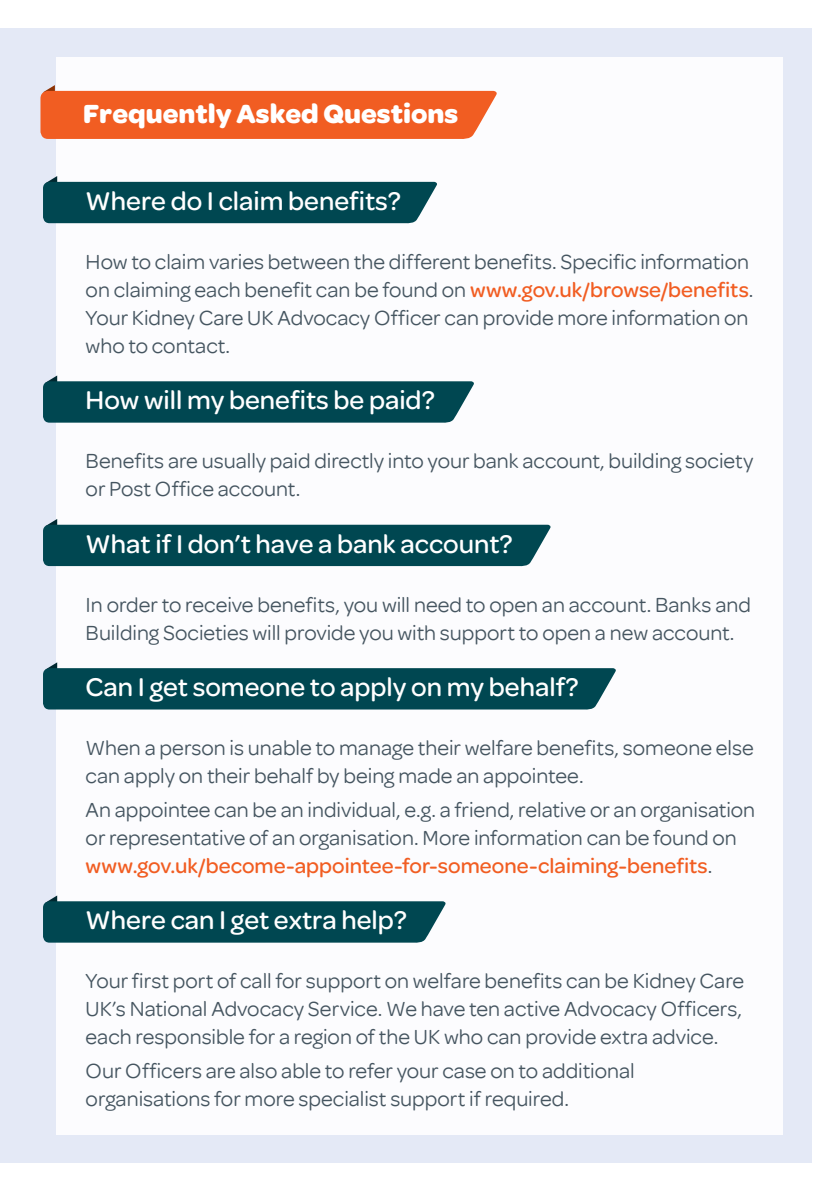
<style>
.page{position:relative;width:840px;height:1191px;background:#fff}
.page>*{position:absolute;margin:0;border:0;box-sizing:border-box;transform-origin:0 0}
.t1{font:700 28px "Omnes";color:#fff}
.t2{font:500 27.4px "Omnes";color:#fff}
.t3{font:22px/28px "Omnes";color:#455560}
.s1{font-weight:500;color:#f15d22}
</style>
<div class="page">
<div style="left:0;top:28px;width:811px;height:1134px;background:#e4e9f6"></div>
<div style="left:57px;top:57px;width:725px;height:1077px;background:#fff"></div>
<svg style="left:43px;top:176px;width:394px;height:47px;background:#24616a"></svg>
<svg style="left:43px;top:375px;width:431px;height:48px;background:#28636c"></svg>
<svg style="left:43px;top:519px;width:508px;height:47px;background:#236069"></svg>
<svg style="left:43px;top:662px;width:573px;height:48px;background:#26626b"></svg>
<svg style="left:43px;top:895px;width:403px;height:48px;background:#28646c"></svg>
<svg style="left:40px;top:85px;width:457px;height:54px;background:#f2723f"></svg>
<p class="t1" style="left:83px;top:97px;width:376px">Frequently Asked Questions</p>
<p class="t2" style="left:85px;top:185px;width:317px">Where do I claim benefits?</p>
<p class="t3" style="left:85px;top:247px;width:669px">How to claim varies between the different benefits. Specific information on claiming each benefit can be found on <span class="s1">www.gov.uk/browse/benefits</span>.<br>Your Kidney Care UK Advocacy Officer can provide more information on who to contact.</p>
<p class="t2" style="left:85px;top:385px;width:350px">How will my benefits be paid?</p>
<p class="t3" style="left:85px;top:447px;width:669px">Benefits are usually paid directly into your bank account, building society or Post Office account.</p>
<p class="t2" style="left:85px;top:528px;width:428px">What if I don’t have a bank account?</p>
<p class="t3" style="left:85px;top:590px;width:666px">In order to receive benefits, you will need to open an account. Banks and<br>Building Societies will provide you with support to open a new account.</p>
<p class="t2" style="left:85px;top:671px;width:494px">Can I get someone to apply on my behalf?</p>
<p class="t3" style="left:85px;top:734px;width:669px">When a person is unable to manage their welfare benefits, someone else can apply on their behalf by being made an appointee.</p>
<p class="t3" style="left:85px;top:795px;width:670px">An appointee can be an individual, e.g. a friend, relative or an organisation or representative of an organisation. More information can be found on <span class="s1">www.gov.uk/become-appointee-for-someone-claiming-benefits</span>.</p>
<p class="t2" style="left:85px;top:904px;width:323px">Where can I get extra help?</p>
<p class="t3" style="left:85px;top:967px;width:659px;text-align:justify">Your first port of call for support on welfare benefits can be Kidney Care UK’s National Advocacy Service. We have ten active Advocacy Officers, each responsible for a region of the UK who can provide extra advice.</p>
<p class="t3" style="left:85px;top:1056px;width:550px">Our Officers are also able to refer your case on to additional organisations for more specialist support if required.</p>
</div>
